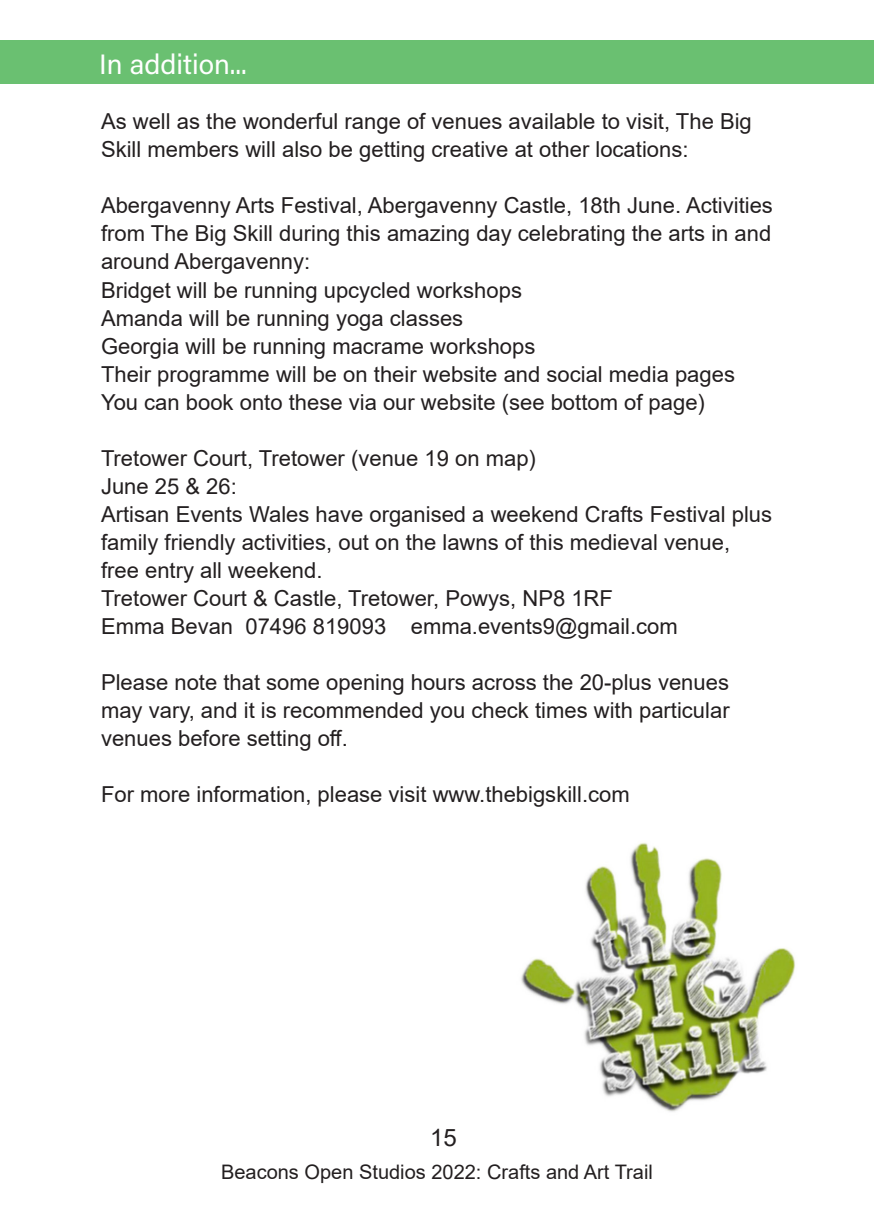
<style>
.page{position:relative;width:874px;height:1225px;background:#fff}
.page>*{position:absolute;margin:0;border:0;box-sizing:border-box;transform-origin:0 0}
.t1{font:28px "Acumin Variable Concept";color:#fff}
.t2{font:24px "Arial";color:#231f20}
.t3{font:22px/28px "Arial";color:#231f20}
.t4{font:20px "Arial";color:#231f20}
</style>
<div class="page">
<div style="left:0;top:40px;width:873px;height:44px;background:#6ac071"></div>
<img style="left:521px;top:842px;width:275px;height:270px">
<p class="t1" style="left:99px;top:45px;width:149px">In addition...</p>
<p class="t3" style="left:101px;top:108px;width:652px">As well as the wonderful range of venues available to visit, The Big<br>Skill members will also be getting creative at other locations:</p>
<p class="t3" style="left:101px;top:192px;width:673px;text-align:justify">Abergavenny Arts Festival, Abergavenny Castle, 18th June. Activities from The Big Skill during this amazing day celebrating the arts in and around Abergavenny:</p>
<p class="t3" style="left:101px;top:276px;width:422px">Bridget will be running upcycled workshops</p>
<p class="t3" style="left:101px;top:304px;width:363px">Amanda will be running yoga classes</p>
<p class="t3" style="left:101px;top:332px;width:436px">Georgia will be running macrame workshops</p>
<p class="t3" style="left:101px;top:360px;width:635px">Their programme will be on their website and social media pages</p>
<p class="t3" style="left:101px;top:388px;width:605px">You can book onto these via our website (see bottom of page)</p>
<p class="t3" style="left:101px;top:444px;width:436px">Tretower Court, Tretower (venue 19 on map)</p>
<p class="t3" style="left:101px;top:472px;width:137px">June 25 &amp; 26:</p>
<p class="t3" style="left:101px;top:500px;width:672px">Artisan Events Wales have organised a weekend Crafts Festival plus family friendly activities, out on the lawns of this medieval venue, free entry all weekend.</p>
<p class="t3" style="left:101px;top:584px;width:513px">Tretower Court &amp; Castle, Tretower, Powys, NP8 1RF</p>
<p class="t3" style="left:101px;top:612px;width:578px">Emma Bevan 07496 819093 emma.events9@gmail.com</p>
<p class="t3" style="left:101px;top:668px;width:630px;text-align:justify">Please note that some opening hours across the 20-plus venues may vary, and it is recommended you check times with particular venues before setting off.</p>
<p class="t3" style="left:101px;top:780px;width:530px">For more information, please visit www.thebigskill.com</p>
<p class="t2" style="left:430px;top:1121px;width:28px">15</p>
<p class="t4" style="left:221px;top:1157px;width:433px">Beacons Open Studios 2022: Crafts and Art Trail</p>
</div>
